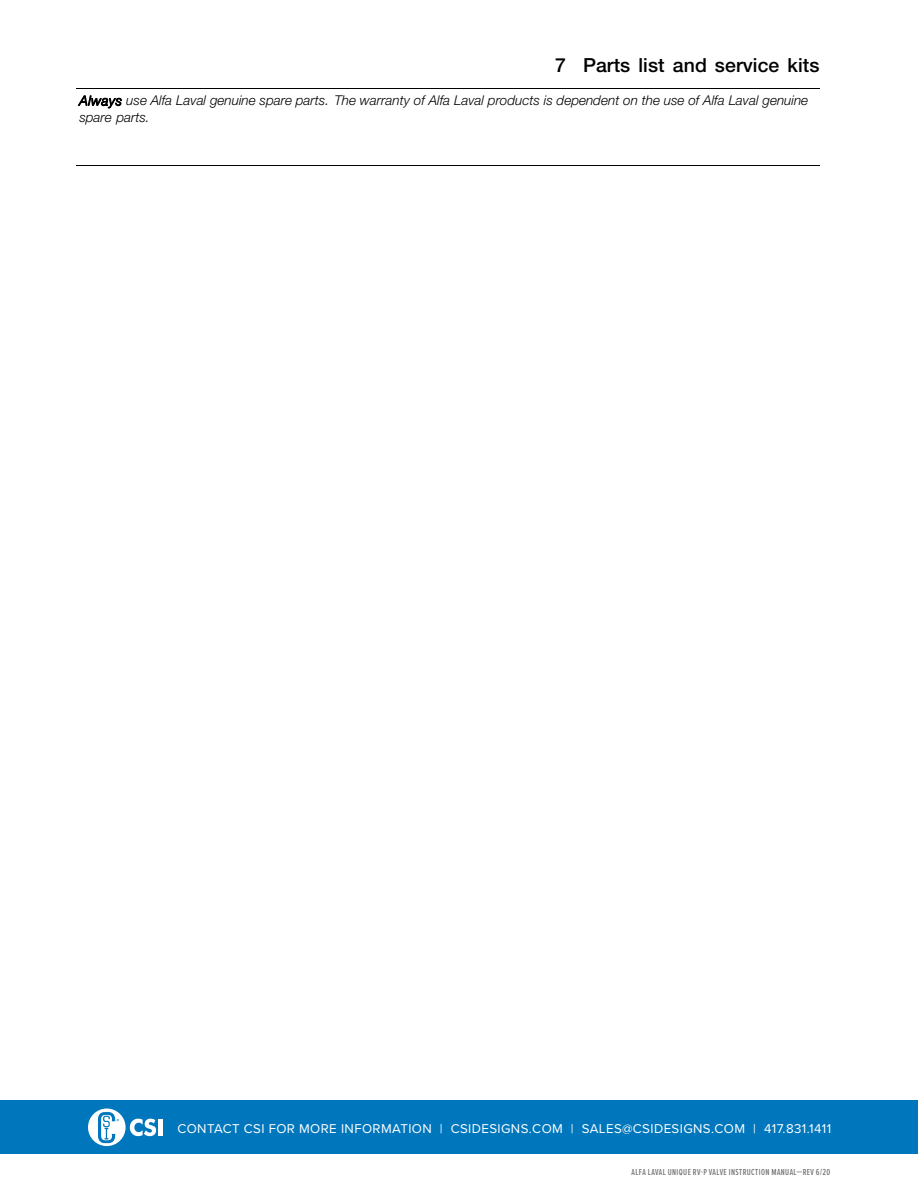
<style>
.page{position:relative;width:918px;height:1188px;background:#fff}
.page>*{position:absolute;margin:0;border:0;box-sizing:border-box;transform-origin:0 0}
.t1{font:500 19.5px "Helvetica Neue";color:#000}
.t2{font:italic 300 13.5px/16.5px "Helvetica Neue";color:#000}
.t3{font:13.2px "Proxima Nova";letter-spacing:.03em;color:#fff}
.t4{font:500 9px "Proxima Nova Ex Cn";letter-spacing:.045em;color:#6c6d70}
</style>
<div class="page">
<hr style="left:76px;top:88px;width:743px;height:1px;background:#000">
<hr style="left:76px;top:165px;width:743px;height:1px;background:#000">
<div style="left:0;top:1100px;width:918px;height:54px;background:#0077bd"></div>
<svg style="left:88px;top:1109px;width:68px;height:37px"></svg>
<hr style="left:158px;top:1119px;width:4px;height:17px;background:#fff">
<p class="t1" style="left:555px;top:54px;width:266px">7 Parts list and service kits</p>
<p class="t2" style="left:79px;top:92px;width:730px">Always use Alfa Laval genuine spare parts. The warranty of Alfa Laval products is dependent on the use of Alfa Laval genuine spare parts.</p>
<p class="t3" style="left:177px;top:1119px;width:655px">CONTACT CSI FOR MORE INFORMATION | CSIDESIGNS.COM | SALES@CSIDESIGNS.COM | 417.831.1411</p>
<p class="t4" style="left:632px;top:1165px;width:200px">ALFA LAVAL UNIQUE RV-P VALVE INSTRUCTION MANUAL—REV 6/20</p>
</div>
